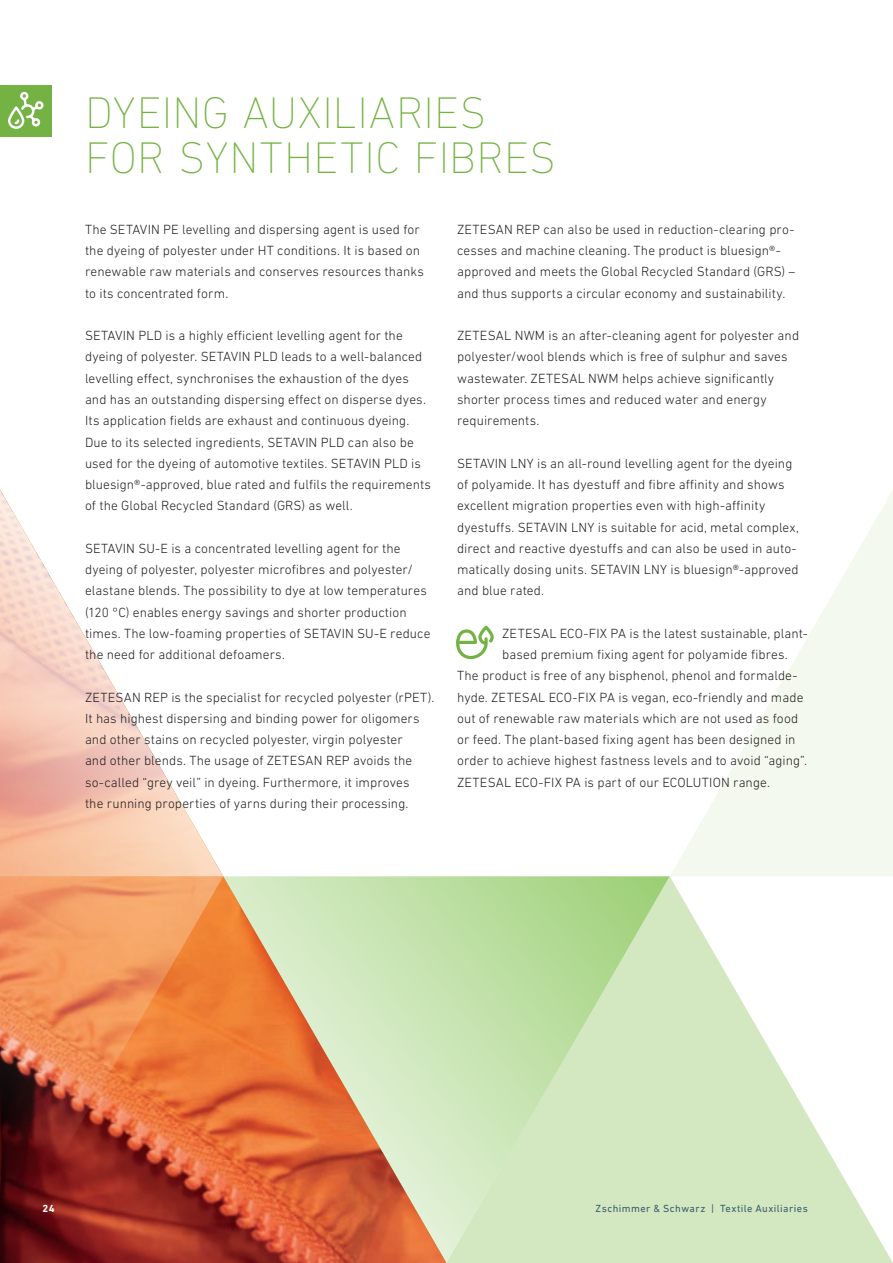
<style>
.page{position:relative;width:893px;height:1263px;background:#fff}
.page>*{position:absolute;margin:0;border:0;box-sizing:border-box;transform-origin:0 0}
.ZS_INNEN_HEAD{font:200 45px/45px "DIN Next LT Pro";letter-spacing:.01em;color:#74b343}
.ZS_FLIESSTEXT{font:300 13.5px/21.3px "DIN Next LT Pro";letter-spacing:.005em;color:#231f20}
.t1{font:10.5px "DIN Next LT Pro";letter-spacing:.04em;color:#375d6e}
.SUBHEAD{font:700 10.5px "DIN Next LT Pro";color:#fff}
</style>
<div class="page">
<svg style="left:670px;top:491px;width:223px;height:385px;fill:#f4f9f0"></svg>
<svg style="left:670px;top:877px;width:223px;height:386px"></svg>
<svg style="left:223px;top:876px;width:447px;height:387px;background:#cfc595"></svg>
<svg style="left:0;top:490px;width:223px;height:386px"></svg>
<svg style="left:0;top:876px;width:223px;height:387px;background:#c6643e"></svg>
<div style="left:0;top:85px;width:51px;height:51px;background:#74b343"></div>
<svg style="left:8px;top:92px;width:36px;height:37px"></svg>
<svg style="left:456px;top:626px;width:38px;height:33px"></svg>
<p class="ZS_INNEN_HEAD" style="left:85px;top:89px;width:473px">DYEING AUXILIARIES<br>FOR SYNTHETIC FIBRES</p>
<p class="ZS_FLIESSTEXT" style="left:85px;top:218px;width:336px">The SETAVIN PE levelling and dispersing agent is used for</p>
<p class="ZS_FLIESSTEXT" style="left:85px;top:240px;width:337px">the dyeing of polyester under HT conditions. It is based on</p>
<p class="ZS_FLIESSTEXT" style="left:85px;top:261px;width:340px">renewable raw materials and conserves resources thanks</p>
<p class="ZS_FLIESSTEXT" style="left:85px;top:282px;width:145px">to its concentrated form.</p>
<p class="ZS_FLIESSTEXT" style="left:85px;top:325px;width:347px">SETAVIN PLD is a highly efficient levelling agent for the dyeing of polyester. SETAVIN PLD leads to a well-balanced levelling effect, synchronises the exhaustion of the dyes and has an outstanding dispersing effect on disperse dyes.<br>Its application fields are exhaust and continuous dyeing.<br>Due to its selected ingredients, SETAVIN PLD can also be used for the dyeing of automotive textiles. SETAVIN PLD is bluesign®-approved, blue rated and fulfils the requirements of the Global Recycled Standard (GRS) as well.</p>
<p class="ZS_FLIESSTEXT" style="left:85px;top:537px;width:329px">SETAVIN SU-E is a concentrated levelling agent for the dyeing of polyester, polyester microfibres and polyester/</p>
<p class="ZS_FLIESSTEXT" style="left:85px;top:580px;width:343px">elastane blends. The possibility to dye at low temperatures</p>
<p class="ZS_FLIESSTEXT" style="left:85px;top:601px;width:323px">(120 °C) enables energy savings and shorter production</p>
<p class="ZS_FLIESSTEXT" style="left:85px;top:622px;width:347px">times. The low-foaming properties of SETAVIN SU-E reduce the need for additional defoamers.</p>
<p class="ZS_FLIESSTEXT" style="left:85px;top:686px;width:351px">ZETESAN REP is the specialist for recycled polyester (rPET).<br>It has highest dispersing and binding power for oligomers and other stains on recycled polyester, virgin polyester<br>and other blends. The usage of ZETESAN REP avoids the so-called “grey veil” in dyeing. Furthermore, it improves<br>the running properties of yarns during their processing.</p>
<p class="ZS_FLIESSTEXT" style="left:457px;top:218px;width:340px">ZETESAN REP can also be used in reduction-clearing pro&shy;cesses and machine cleaning. The product is bluesign®- approved and meets the Global Recycled Standard (GRS) – and thus supports a circular economy and sustainability.</p>
<p class="ZS_FLIESSTEXT" style="left:457px;top:325px;width:344px">ZETESAL NWM is an after-cleaning agent for polyester and</p>
<p class="ZS_FLIESSTEXT" style="left:457px;top:346px;width:332px">polyester/wool blends which is free of sulphur and saves</p>
<p class="ZS_FLIESSTEXT" style="left:457px;top:367px;width:319px">wastewater. ZETESAL NWM helps achieve significantly</p>
<p class="ZS_FLIESSTEXT" style="left:457px;top:389px;width:311px">shorter process times and reduced water and energy</p>
<p class="ZS_FLIESSTEXT" style="left:457px;top:410px;width:84px">requirements.</p>
<p class="ZS_FLIESSTEXT" style="left:457px;top:452px;width:343px">SETAVIN LNY is an all-round levelling agent for the dyeing of polyamide. It has dyestuff and fibre affinity and shows excellent migration properties even with high-affinity dyestuffs. SETAVIN LNY is suitable for acid, metal complex, direct and reactive dyestuffs and can also be used in auto&shy;matically dosing units. SETAVIN LNY is bluesign®-approved and blue rated.</p>
<p class="ZS_FLIESSTEXT" style="left:502px;top:622px;width:307px">ZETESAL ECO-FIX PA is the latest sustainable, plant-</p>
<p class="ZS_FLIESSTEXT" style="left:502px;top:644px;width:287px">based premium fixing agent for polyamide fibres.</p>
<p class="ZS_FLIESSTEXT" style="left:457px;top:665px;width:342px">The product is free of any bisphenol, phenol and formalde-</p>
<p class="ZS_FLIESSTEXT" style="left:457px;top:686px;width:348px">hyde. ZETESAL ECO-FIX PA is vegan, eco-friendly and made</p>
<p class="ZS_FLIESSTEXT" style="left:457px;top:707px;width:343px">out of renewable raw materials which are not used as food</p>
<p class="ZS_FLIESSTEXT" style="left:457px;top:729px;width:340px">or feed. The plant-based fixing agent has been designed in</p>
<p class="ZS_FLIESSTEXT" style="left:457px;top:750px;width:352px">order to achieve highest fastness levels and to avoid “aging”.</p>
<p class="ZS_FLIESSTEXT" style="left:457px;top:771px;width:314px">ZETESAL ECO-FIX PA is part of our ECOLUTION range.</p>
<p class="SUBHEAD" style="left:43px;top:1202px;width:14px">24</p>
<p class="t1" style="left:595px;top:1202px;width:214px">Zschimmer &amp; Schwarz | Textile Auxiliaries</p>
</div>
